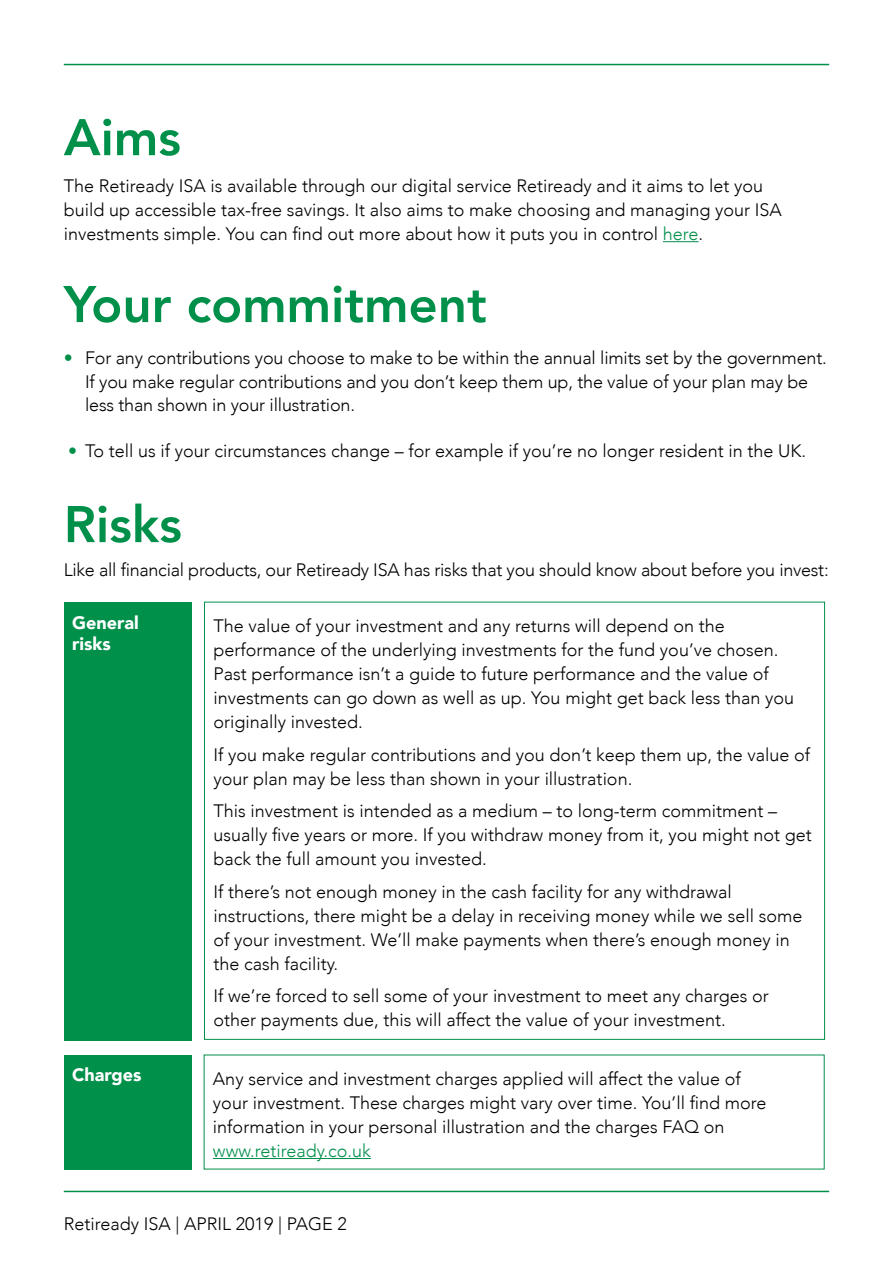
<style>
.page{position:relative;width:893px;height:1263px;background:#fff}
.page>*{position:absolute;margin:0;border:0;box-sizing:border-box;transform-origin:0 0}
.t1{font:800 51px "Avenir";color:#00904a}
.t2{font:300 18px/24px "Avenir";color:#000}
.t3{font:900 18px/21px "Avenir";color:#fff}
.t4{font:300 18px "Avenir";color:#00904a}
.s1{color:#00904a}
</style>
<div class="page">
<hr style="left:64px;top:64px;width:765px;height:1px;background:#00904a">
<hr style="left:64px;top:1191px;width:765px;height:1px;background:#00904a">
<hr style="left:663px;top:241px;width:36px;height:1px;background:#00904a">
<div style="left:64px;top:602px;width:127px;height:438px;background:#00904a"></div>
<hr style="left:213px;top:1158px;width:158px;height:1px;background:#00904a">
<div style="left:64px;top:1054px;width:127px;height:115px;background:#00904a"></div>
<h1 class="t1" style="left:64px;top:98px;width:119px">Aims</h1>
<p class="t2" style="left:64px;top:174px;width:720px">The Retiready ISA is available through our digital service Retiready and it aims to let you build up accessible tax-free savings. It also aims to make choosing and managing your ISA investments simple. You can find out more about how it puts you in control <span class="s1">here</span>.</p>
<h1 class="t1" style="left:64px;top:265px;width:425px">Your commitment</h1>
<p class="t2" style="left:85px;top:345px;width:743px;text-indent:-21px"><span class="s1">•</span> For any contributions you choose to make to be within the annual limits set by the government.<br>If you make regular contributions and you don’t keep them up, the value of your plan may be less than shown in your illustration.</p>
<p class="t2" style="left:68px;top:439px;width:739px"><span class="s1">•</span> To tell us if your circumstances change – for example if you’re no longer resident in the UK.</p>
<h1 class="t1" style="left:64px;top:485px;width:120px">Risks</h1>
<p class="t2" style="left:64px;top:558px;width:766px">Like all financial products, our Retiready ISA has risks that you should know about before you invest:</p>
<p class="t3" style="left:72px;top:611px;width:68px">General risks</p>
<p class="t3" style="left:72px;top:1064px;width:71px">Charges</p>
<p class="t2" style="left:213px;top:614px;width:582px">The value of your investment and any returns will depend on the performance of the underlying investments for the fund you’ve chosen.<br>Past performance isn’t a guide to future performance and the value of investments can go down as well as up. You might get back less than you originally invested.</p>
<p class="t2" style="left:213px;top:742px;width:598px">If you make regular contributions and you don’t keep them up, the value of your plan may be less than shown in your illustration.</p>
<p class="t2" style="left:213px;top:799px;width:600px">This investment is intended as a medium – to long-term commitment – usually five years or more. If you withdraw money from it, you might not get back the full amount you invested.</p>
<p class="t2" style="left:213px;top:879px;width:590px">If there’s not enough money in the cash facility for any withdrawal instructions, there might be a delay in receiving money while we sell some of your investment. We’ll make payments when there’s enough money in the cash facility.</p>
<p class="t2" style="left:213px;top:984px;width:557px">If we’re forced to sell some of your investment to meet any charges or other payments due, this will affect the value of your investment.</p>
<p class="t2" style="left:213px;top:1067px;width:555px">Any service and investment charges applied will affect the value of your investment. These charges might vary over time. You’ll find more information in your personal illustration and the charges FAQ on</p>
<p class="t4" style="left:213px;top:1140px;width:159px">www.retiready.co.uk</p>
<p class="t2" style="left:64px;top:1212px;width:284px">Retiready ISA | APRIL 2019 | PAGE 2</p>
</div>
